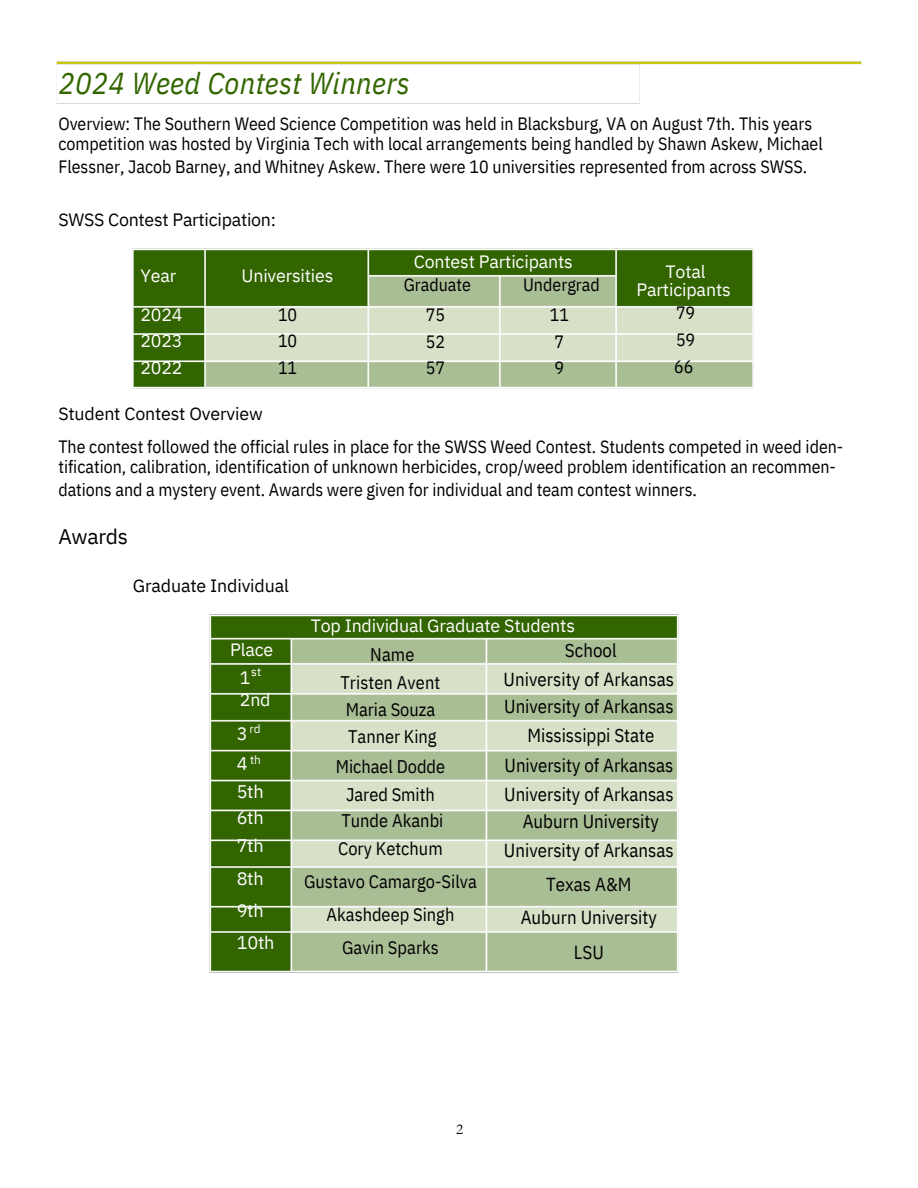
<style>
.page{position:relative;width:918px;height:1188px;background:#fff}
.page>*{position:absolute;margin:0;border:0;box-sizing:border-box;transform-origin:0 0}
.t1{font:italic 30.3px "IBM Plex Sans Cond";letter-spacing:.01em;color:#360}
.t2{font:21px "IBM Plex Sans";letter-spacing:-.015em;color:#000}
.t3{font:18.9px "IBM Plex Sans Cond";color:#000}
.t4{font:18.75px/28.5px "IBM Plex Sans Cond";color:#000;text-align:center}
.t5{font:18.3px/27.3px "IBM Plex Sans Cond";color:#000;text-align:center}
.t6{font:18.15px/27px "IBM Plex Sans";letter-spacing:-.015em;color:#fff}
.t7{font:17.85px/26.4px "IBM Plex Sans Cond";color:#000}
.t8{font:17.85px/26.4px "IBM Plex Sans";letter-spacing:-.01em;color:#fff}
.t9{font:17.85px "IBM Plex Sans";letter-spacing:-.015em;color:#000}
.t10{font:15.15px "Garamond";color:#000}
.t11{font:11.85px "IBM Plex Sans";color:#fff}
.s1{font-family:"IBM Plex Sans"}
</style>
<div class="page">
<img style="left:209px;top:614px;width:470px;height:359px">
<img style="left:56px;top:61px;width:806px;height:43px">
<img style="left:132px;top:248px;width:622px;height:141px">
<h2 class="t1" style="left:58px;top:63px;width:353px">2024 Weed Contest Winners</h2>
<h2 class="t7" style="left:58px;top:113px;width:766px;line-height:20.2px">Overview: The Southern Weed Science Competition was held in Blacksburg, VA on August 7th. This years competition was hosted by Virginia Tech with local arrangements being handled by Shawn Askew, Michael</h2>
<h2 class="t7" style="left:58px;top:153px;width:750px">Flessner, Jacob Barney, and Whitney Askew. There were 10 universities represented from across SWSS.</h2>
<h2 class="t9" style="left:58px;top:207px;width:219px">SWSS Contest Participation:</h2>
<h2 class="t8" style="left:414px;top:248px;width:161px">Contest Participants</h2>
<p class="t8" style="left:637px;top:262px;width:96px;line-height:18px;text-align:center">Total<br>Participants</p>
<p class="t7" style="left:674px;top:298px;width:23px;line-height:27px;text-align:justify">79<br>59<br>66</p>
<p class="t8" style="left:242px;top:262px;width:93px">Universities</p>
<p class="t7" style="left:278px;top:302px;width:21px;text-align:justify">10<br>10<br>11</p>
<h2 class="t7" style="left:58px;top:397px;width:787px;line-height:32.7px"><span class="s1">Student Contest Overview<br></span>The contest followed the official rules in place for the SWSS Weed Contest. Students competed in weed iden-</h2>
<h2 class="t7" style="left:58px;top:455px;width:779px;line-height:22.5px">tification, calibration, identification of unknown herbicides, crop/weed problem identification an recommen&shy;dations and a mystery event. Awards were given for individual and team contest winners.</h2>
<p class="t2" style="left:58px;top:523px;width:71px">Awards</p>
<h2 class="t8" style="left:140px;top:262px;width:37px">Year</h2>
<h2 class="t8" style="left:140px;top:302px;width:43px;text-align:justify">2024<br>2023<br>2022</h2>
<p class="t7" style="left:404px;top:269px;width:69px;line-height:30.3px;text-align:center">Graduate<br>75</p>
<p class="t7" style="left:426px;top:329px;width:21px;line-height:25.8px">52<br>57</p>
<p class="t7" style="left:523px;top:269px;width:78px;line-height:30.3px;text-align:center">Undergrad<br>11</p>
<p class="t7" style="left:555px;top:329px;width:11px;line-height:25.8px">7<br>9</p>
<h2 class="t9" style="left:133px;top:574px;width:158px">Graduate Individual</h2>
<h2 class="t8" style="left:230px;top:636px;width:45px">Place</h2>
<h1 class="t8" style="left:240px;top:666px;width:32px;line-height:22.5px">1<br>2nd</h1>
<h2 class="t11" style="left:251px;top:664px;width:12px">st</h2>
<h2 class="t11" style="left:250px;top:721px;width:13px">rd</h2>
<p class="t11" style="left:250px;top:752px;width:12px">th</p>
<h2 class="t6" style="left:237px;top:719px;width:12px;line-height:29.8px">3<br>4</h2>
<h2 class="t6" style="left:237px;top:777px;width:29px;text-align:justify">5th 6th 7th</h2>
<h2 class="t6" style="left:237px;top:862px;width:39px;line-height:32.1px">8th<br>9th<br>10th</h2>
<h2 class="t8" style="left:311px;top:612px;width:266px">Top Individual Graduate Students</h2>
<h2 class="t5" style="left:340px;top:641px;width:101px">Name<br>Tristen Avent<br>Maria Souza<br>Tanner King</h2>
<h2 class="t5" style="left:336px;top:753px;width:111px">Michael Dodde<br>Jared Smith<br>Tunde Akanbi<br>Cory Ketchum</h2>
<h2 class="t5" style="left:304px;top:865px;width:174px;line-height:32.8px">Gustavo Camargo-Silva<br>Akashdeep Singh<br>Gavin Sparks</h2>
<p class="t4" style="left:504px;top:636px;width:172px">School<br>University of Arkansas</p>
<p class="t3" style="left:504px;top:694px;width:171px">University of Arkansas</p>
<p class="t4" style="left:505px;top:719px;width:170px;line-height:30.9px">Mississippi State<br>University of Arkansas</p>
<p class="t3" style="left:504px;top:782px;width:171px">University of Arkansas</p>
<p class="t4" style="left:504px;top:807px;width:171px">Auburn University<br>University of Arkansas</p>
<p class="t4" style="left:521px;top:867px;width:138px;line-height:33.8px">Texas A&amp;M<br>Auburn University<br>LSU</p>
<h2 class="t10" style="left:456px;top:1121px;width:9px">2</h2>
</div>
